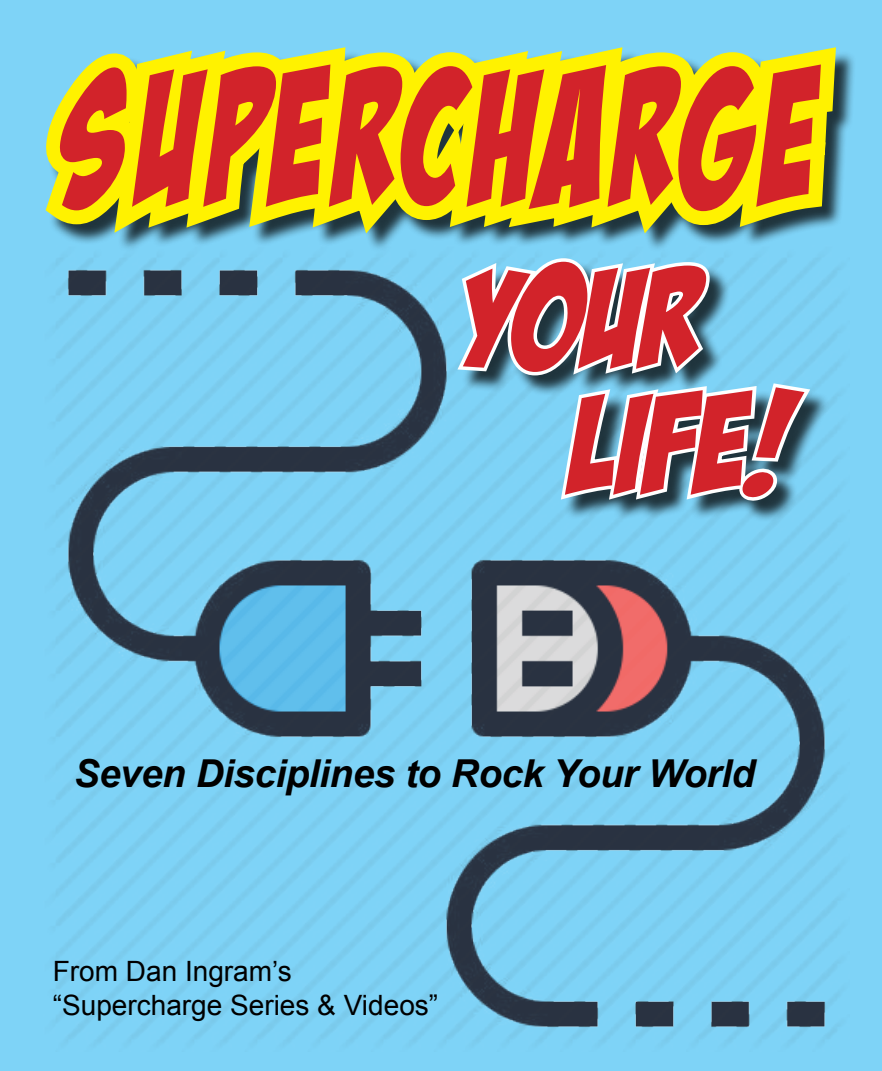
<style>
.page{position:relative;width:882px;height:1071px;background:#7ed3f7}
.page>*{position:absolute;margin:0;border:0;box-sizing:border-box;transform-origin:0 0}
.t1{font:190.58px "Bada Boom BB";letter-spacing:.07em;color:#d2232a;scale:.77 1}
.t2{font:140px/126px "Bada Boom BB";color:#d2232a}
.t3{font:italic 700 38.5px "Arial";letter-spacing:-.01em;color:#000}
.t4{font:28px/33.6px "Arial";color:#000}
</style>
<div class="page">
<img style="left:56px;top:506px;width:783px;height:535px">
<div style="left:461px;top:261px;width:369px;height:261px;background:#000;opacity:.75"></div>
<svg style="left:45px;top:47px;width:806px;height:459px"></svg>
<h1 class="t1" style="left:63px;top:38px;width:979px">SUPERCHARGE</h1>
<h2 class="t2" style="left:570px;top:257px;width:220px;text-indent:-108px">YOUR<br>LIFE!</h2>
<h3 class="t3" style="left:74px;top:748px;width:683px">Seven Disciplines to Rock Your World</h3>
<p class="t4" style="left:53px;top:955px;width:387px">From Dan Ingram’s “Supercharge Series &amp; Videos”</p>
</div>
